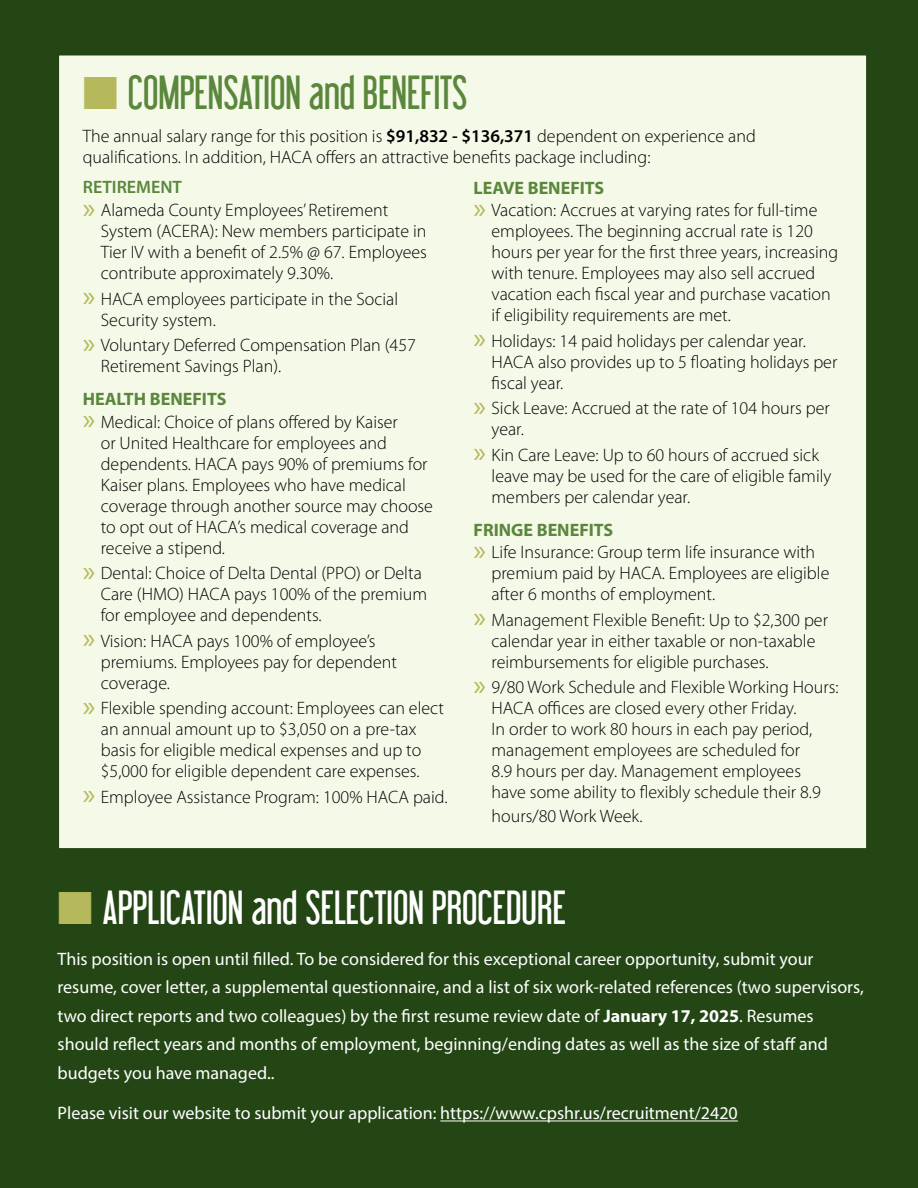
<style>
.page{position:relative;width:918px;height:1188px;background:#244615}
.page>*{position:absolute;margin:0;border:0;box-sizing:border-box;transform-origin:0 0}
.t1{font:42px "Libel Suit";color:#fff}
.t2{font:42px "Libel Suit";color:#5a873c}
.t3{font:300 18px/21px "Myriad Pro";color:#000}
.t4{font:18px/28.5px "Myriad Pro";color:#fff}
.t5{font:700 18px "Myriad Pro";color:#5a873c}
.t6{font:600 18px "Myriad Pro";color:#5a873c}
.s1{color:#b5b95b}
.s2{font-weight:600}
.s3{font-weight:400;font-size:30px;color:#b5b95b}
.s4{font-weight:700}
</style>
<div class="page">
<div style="left:58px;top:54px;width:810px;height:796px;background:#f5f9e8;border:2px solid #244615"></div>
<hr style="left:440px;top:1121px;width:298px;height:1px;background:#fff">
<h1 class="t2" style="left:83px;top:68px;width:386px"><span class="s1">■</span> COMPENSATION and BENEFITS</h1>
<p class="t3" style="left:83px;top:126px;width:674px">The annual salary range for this position is <span class="s2">$91,832 - $136,371</span> dependent on experience and qualifications. In addition, HACA offers an attractive benefits package including:</p>
<p class="t6" style="left:83px;top:176px;width:101px">RETIREMENT</p>
<p class="t3" style="left:83px;top:199px;width:307px"><span class="s3">»</span> Alameda County Employees’ Retirement</p>
<p class="t3" style="left:101px;top:220px;width:327px">System (ACERA): New members participate in</p>
<p class="t3" style="left:101px;top:241px;width:328px">Tier IV with a benefit of 2.5% @ 67. Employees</p>
<p class="t3" style="left:101px;top:262px;width:234px">contribute approximately 9.30%.</p>
<p class="t3" style="left:101px;top:288px;width:299px;text-indent:-18px"><span class="s3">»</span> HACA employees participate in the Social<br>Security system.</p>
<p class="t3" style="left:101px;top:334px;width:317px;text-indent:-18px"><span class="s3">»</span> Voluntary Deferred Compensation Plan (457<br>Retirement Savings Plan).</p>
<p class="t5" style="left:83px;top:387px;width:145px">HEALTH BENEFITS</p>
<p class="t3" style="left:83px;top:411px;width:317px"><span class="s3">»</span> Medical: Choice of plans offered by Kaiser</p>
<p class="t3" style="left:101px;top:432px;width:288px">or United Healthcare for employees and</p>
<p class="t3" style="left:101px;top:453px;width:328px">dependents. HACA pays 90% of premiums for</p>
<p class="t3" style="left:101px;top:474px;width:307px">Kaiser plans. Employees who have medical</p>
<p class="t3" style="left:101px;top:495px;width:334px">coverage through another source may choose</p>
<p class="t3" style="left:101px;top:516px;width:310px">to opt out of HACA’s medical coverage and</p>
<p class="t3" style="left:101px;top:537px;width:126px">receive a stipend.</p>
<p class="t3" style="left:101px;top:562px;width:328px;text-indent:-18px"><span class="s3">»</span> Dental: Choice of Delta Dental (PPO) or Delta<br>Care (HMO) HACA pays 100% of the premium for employee and dependents.</p>
<p class="t3" style="left:101px;top:630px;width:298px;text-indent:-18px"><span class="s3">»</span> Vision: HACA pays 100% of employee’s premiums. Employees pay for dependent coverage.</p>
<p class="t3" style="left:83px;top:697px;width:363px;text-align:center"><span class="s3">»</span> Flexible spending account: Employees can elect an annual amount up to $3,050 on a pre-tax<br>basis for eligible medical expenses and up to $5,000 for eligible dependent care expenses.</p>
<p class="t3" style="left:83px;top:786px;width:366px"><span class="s3">»</span> Employee Assistance Program: 100% HACA paid.</p>
<p class="t5" style="left:474px;top:176px;width:132px">LEAVE BENEFITS</p>
<p class="t3" style="left:474px;top:199px;width:345px"><span class="s3">»</span> Vacation: Accrues at varying rates for full-time</p>
<p class="t3" style="left:492px;top:220px;width:323px">employees. The beginning accrual rate is 120</p>
<p class="t3" style="left:492px;top:241px;width:348px">hours per year for the first three years, increasing</p>
<p class="t3" style="left:492px;top:262px;width:325px">with tenure. Employees may also sell accrued</p>
<p class="t3" style="left:492px;top:283px;width:341px">vacation each fiscal year and purchase vacation</p>
<p class="t3" style="left:492px;top:304px;width:241px">if eligibility requirements are met.</p>
<p class="t3" style="left:492px;top:330px;width:347px;text-indent:-18px"><span class="s3">»</span> Holidays: 14 paid holidays per calendar year.<br>HACA also provides up to 5 floating holidays per fiscal year.</p>
<p class="t3" style="left:492px;top:397px;width:340px;text-indent:-18px"><span class="s3">»</span> Sick Leave: Accrued at the rate of 104 hours per year.</p>
<p class="t3" style="left:492px;top:444px;width:341px;text-indent:-18px"><span class="s3">»</span> Kin Care Leave: Up to 60 hours of accrued sick leave may be used for the care of eligible family members per calendar year.</p>
<p class="t5" style="left:474px;top:518px;width:141px">FRINGE BENEFITS</p>
<p class="t3" style="left:474px;top:541px;width:343px"><span class="s3">»</span> Life Insurance: Group term life insurance with</p>
<p class="t3" style="left:492px;top:562px;width:339px">premium paid by HACA. Employees are eligible</p>
<p class="t3" style="left:492px;top:583px;width:225px">after 6 months of employment.</p>
<p class="t3" style="left:492px;top:609px;width:338px;text-indent:-18px"><span class="s3">»</span> Management Flexible Benefit: Up to $2,300 per calendar year in either taxable or non-taxable reimbursements for eligible purchases.</p>
<p class="t3" style="left:492px;top:676px;width:349px;text-indent:-18px"><span class="s3">»</span> 9/80 Work Schedule and Flexible Working Hours:<br>HACA offices are closed every other Friday.<br>In order to work 80 hours in each pay period, management employees are scheduled for<br>8.9 hours per day. Management employees have some ability to flexibly schedule their 8.9</p>
<p class="t3" style="left:492px;top:805px;width:153px">hours/80 Work Week.</p>
<h1 class="t1" style="left:58px;top:883px;width:510px"><span class="s1">■</span> APPLICATION and SELECTION PROCEDURE</h1>
<p class="t4" style="left:58px;top:944px;width:808px">This position is open until filled. To be considered for this exceptional career opportunity, submit your resume, cover letter, a supplemental questionnaire, and a list of six work-related references (two supervisors, two direct reports and two colleagues) by the first resume review date of <span class="s4">January 17, 2025</span>. Resumes should reflect years and months of employment, beginning/ending dates as well as the size of staff and budgets you have managed..</p>
<p class="t4" style="left:58px;top:1099px;width:682px">Please visit our website to submit your application: https://www.cpshr.us/recruitment/2420</p>
</div>
